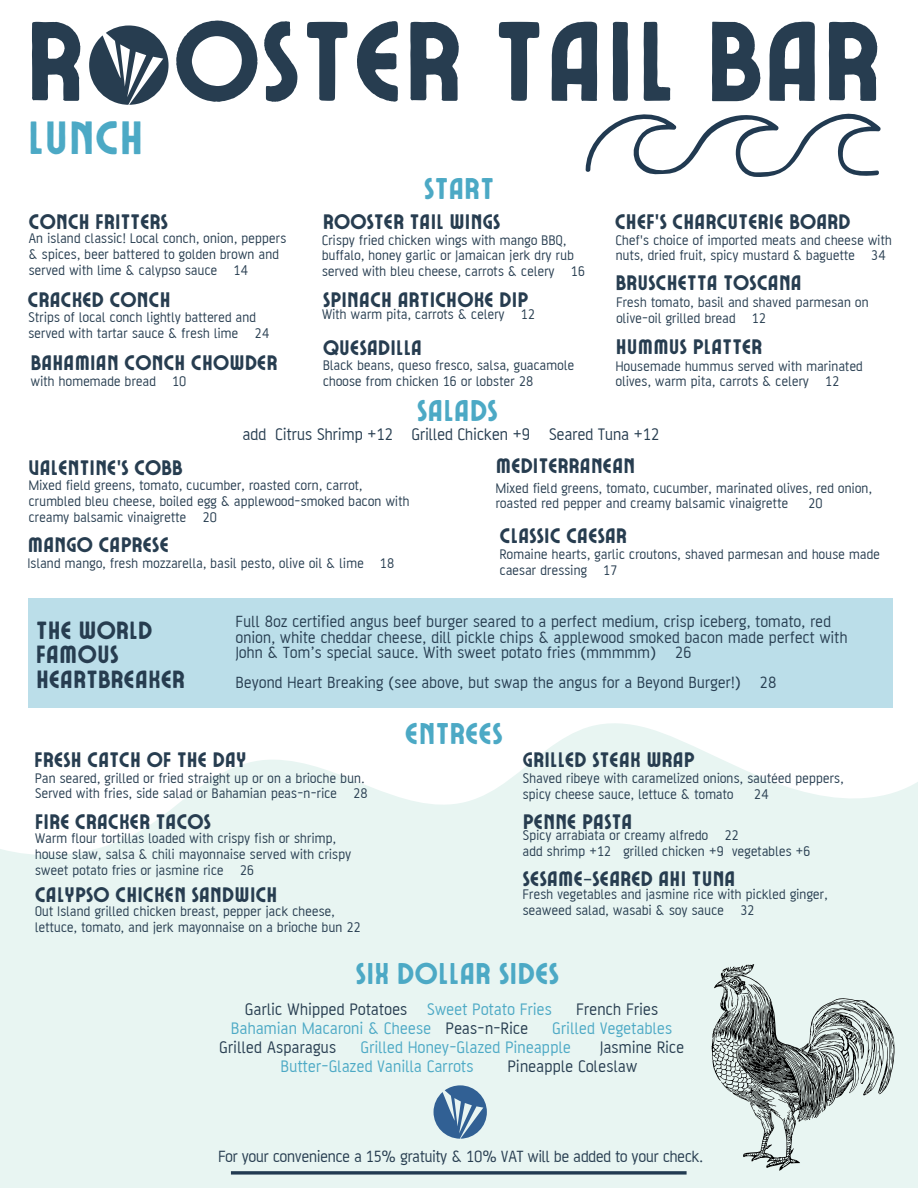
<style>
.page{position:relative;width:918px;height:1188px;background:#fff}
.page>*{position:absolute;margin:0;border:0;box-sizing:border-box;transform-origin:0 0}
.t1{font:112.8px "Ayr Lucidity Condensed";letter-spacing:.01em;color:#273d50}
.t2{font:46.5px "Ayr Lucidity Condensed";letter-spacing:.01em;color:#4ca9c5}
.t3{font:30px "Ayr Lucidity Condensed";letter-spacing:.01em;color:#4ca9c5}
.t4{font:24.9px/24.9px "Ayr Lucidity Condensed";letter-spacing:.01em;color:#273d50}
.t5{font:21px "Ayr Lucidity Condensed";letter-spacing:.01em;color:#273d50}
.t6{font:18px "AF Battersea";letter-spacing:.02em;color:#273d50}
.t7{font:18px "AF Battersea";letter-spacing:.02em;color:#4ca9c5}
.t8{font:17.55px/15.3px "AF Battersea";letter-spacing:.02em;color:#273d50}
.t9{font:17.55px "AF Battersea";color:#273d50}
.t10{font:15px/15.8px "AF Battersea";letter-spacing:.02em;color:#273d50}
.s1{color:#4ca9c5}
.s2{color:#273d50}
</style>
<div class="page">
<svg style="left:0;top:723px;width:918px;height:465px;background:#ebf6f3"></svg>
<svg style="left:231px;top:1171px;width:456px;height:4px;background:#3f5669"></svg>
<div style="left:28px;top:599px;width:865px;height:109px;background:#bbdee9"></div>
<svg style="left:89px;top:25px;width:80px;height:80px"></svg>
<svg style="left:434px;top:1085px;width:53px;height:54px;background:#7698b7"></svg>
<svg style="left:586px;top:113px;width:295px;height:64px"></svg>
<svg style="left:711px;top:964px;width:184px;height:207px;background:#b7c1bf"></svg>
<p class="t1" style="left:26px;top:-12px;width:856px">R OSTER TAIL BAR</p>
<p class="t2" style="left:28px;top:108px;width:117px">LUNCH</p>
<p class="t5" style="left:29px;top:208px;width:141px">CONCH FRITTERS</p>
<p class="t10" style="left:29px;top:231px;width:259px">An island classic! Local conch, onion, peppers &amp; spices, beer battered to golden brown and served with lime &amp; calypso sauce 14</p>
<p class="t5" style="left:28px;top:286px;width:144px">CRACKED CONCH</p>
<p class="t10" style="left:28px;top:310px;width:243px">Strips of local conch lightly battered and served with tartar sauce &amp; fresh lime 24</p>
<p class="t5" style="left:31px;top:349px;width:248px">BAHAMIAN CONCH CHOWDER</p>
<p class="t10" style="left:31px;top:374px;width:157px">with homemade bread 10</p>
<p class="t3" style="left:424px;top:169px;width:71px">START</p>
<p class="t5" style="left:323px;top:208px;width:179px">ROOSTER TAIL WINGS</p>
<p class="t10" style="left:322px;top:232px;width:264px">Crispy fried chicken wings with mango BBQ, buffalo, honey garlic or Jamaican jerk dry rub served with bleu cheese, carrots &amp; celery 16</p>
<p class="t5" style="left:323px;top:286px;width:207px">SPINACH ARTICHOKE DIP</p>
<p class="t10" style="left:322px;top:307px;width:214px">With warm pita, carrots &amp; celery 12</p>
<p class="t5" style="left:323px;top:334px;width:101px">QUESADILLA</p>
<p class="t10" style="left:323px;top:358px;width:253px">Black beans, queso fresco, salsa, guacamole choose from chicken 16 or lobster 28</p>
<p class="t3" style="left:417px;top:391px;width:82px">SALADS</p>
<p class="t5" style="left:615px;top:208px;width:237px">CHEF'S CHARCUTERIE BOARD</p>
<p class="t10" style="left:616px;top:232px;width:277px">Chef's choice of imported meats and cheese with nuts, dried fruit, spicy mustard &amp; baguette 34</p>
<p class="t5" style="left:616px;top:269px;width:188px">BRUSCHETTA TOSCANA</p>
<p class="t10" style="left:616px;top:295px;width:254px">Fresh tomato, basil and shaved parmesan on olive-oil grilled bread 12</p>
<p class="t5" style="left:616px;top:333px;width:148px">HUMMUS PLATTER</p>
<p class="t10" style="left:616px;top:358px;width:248px">Housemade hummus served with marinated olives, warm pita, carrots &amp; celery 12</p>
<p class="t6" style="left:243px;top:427px;width:418px">add Citrus Shrimp +12 Grilled Chicken +9 Seared Tuna +12</p>
<p class="t5" style="left:28px;top:454px;width:156px">VALENTINE'S COBB</p>
<p class="t10" style="left:29px;top:478px;width:382px">Mixed field greens, tomato, cucumber, roasted corn, carrot, crumbled bleu cheese, boiled egg &amp; applewood-smoked bacon with creamy balsamic vinaigrette 20</p>
<p class="t5" style="left:28px;top:531px;width:143px">MANGO CAPRESE</p>
<p class="t10" style="left:28px;top:556px;width:368px">Island mango, fresh mozzarella, basil pesto, olive oil &amp; lime 18</p>
<p class="t5" style="left:496px;top:452px;width:141px">MEDITERRANEAN</p>
<p class="t10" style="left:496px;top:480px;width:378px">Mixed field greens, tomato, cucumber, marinated olives, red onion, roasted red pepper and creamy balsamic vinaigrette</p>
<p class="t10" style="left:809px;top:496px;width:16px">20</p>
<p class="t5" style="left:500px;top:522px;width:129px">CLASSIC CAESAR</p>
<p class="t10" style="left:500px;top:547px;width:381px">Romaine hearts, garlic croutons, shaved parmesan and house made caesar dressing 17</p>
<p class="t4" style="left:36px;top:616px;width:118px">THE WORLD<br>FAMOUS</p>
<p class="t4" style="left:36px;top:666px;width:150px">HEARTBREAKER</p>
<p class="t8" style="left:236px;top:614px;width:613px">Full 8oz certified angus beef burger seared to a perfect medium, crisp iceberg, tomato, red onion, white cheddar cheese, dill pickle chips &amp; applewood smoked bacon made perfect with<br>John &amp; Tom’s special sauce. With sweet potato fries (mmmmm) 26</p>
<p class="t8" style="left:236px;top:676px;width:542px">Beyond Heart Breaking (see above, but swap the angus for a Beyond Burger!) 28</p>
<p class="t3" style="left:405px;top:714px;width:99px">ENTREES</p>
<p class="t5" style="left:35px;top:746px;width:213px">FRESH CATCH OF THE DAY</p>
<p class="t10" style="left:35px;top:770px;width:334px">Pan seared, grilled or fried straight up or on a brioche bun.<br>Served with fries, side salad or Bahamian peas-n-rice 28</p>
<p class="t5" style="left:35px;top:808px;width:178px">FIRE CRACKER TACOS</p>
<p class="t10" style="left:35px;top:831px;width:302px">Warm flour tortillas loaded with crispy fish or shrimp,</p>
<p class="t10" style="left:35px;top:847px;width:318px">house slaw, salsa &amp; chili mayonnaise served with crispy sweet potato fries or jasmine rice 26</p>
<p class="t5" style="left:35px;top:881px;width:244px">CALYPSO CHICKEN SANDWICH</p>
<p class="t10" style="left:35px;top:904px;width:327px">Out Island grilled chicken breast, pepper jack cheese, lettuce, tomato, and jerk mayonnaise on a brioche bun 22</p>
<p class="t5" style="left:523px;top:746px;width:174px">GRILLED STEAK WRAP</p>
<p class="t10" style="left:523px;top:771px;width:322px">Shaved ribeye with caramelized onions, sautéed peppers, spicy cheese sauce, lettuce &amp; tomato</p>
<p class="t10" style="left:754px;top:787px;width:16px">24</p>
<p class="t5" style="left:523px;top:808px;width:111px">PENNE PASTA</p>
<p class="t10" style="left:523px;top:828px;width:217px">Spicy arrabiata or creamy alfredo 22</p>
<p class="t10" style="left:523px;top:844px;width:289px">add shrimp +12 grilled chicken +9 vegetables +6</p>
<p class="t5" style="left:523px;top:865px;width:214px">SESAME-SEARED AHI TUNA</p>
<p class="t10" style="left:523px;top:887px;width:306px">Fresh vegetables and jasmine rice with pickled ginger, seaweed salad, wasabi &amp; soy sauce 32</p>
<p class="t3" style="left:356px;top:954px;width:205px">SIX DOLLAR SIDES</p>
<p class="t6" style="left:245px;top:1002px;width:308px">Garlic Whipped Potatoes <span class="s1">Sweet Potato Fries</span></p>
<p class="t6" style="left:576px;top:1002px;width:83px">French Fries</p>
<p class="t7" style="left:231px;top:1021px;width:298px">Bahamian Macaroni &amp; Cheese <span class="s2">Peas-n-Rice</span></p>
<p class="t7" style="left:553px;top:1021px;width:121px">Grilled Vegetables</p>
<p class="t6" style="left:220px;top:1040px;width:118px">Grilled Asparagus</p>
<p class="t7" style="left:361px;top:1040px;width:212px">Grilled Honey-Glazed Pineapple</p>
<p class="t6" style="left:600px;top:1040px;width:85px">Jasmine Rice</p>
<p class="t7" style="left:281px;top:1059px;width:194px">Butter-Glazed Vanilla Carrots</p>
<p class="t6" style="left:508px;top:1059px;width:131px">Pineapple Coleslaw</p>
<p class="t9" style="left:218px;top:1149px;width:486px">For your convenience a 15% gratuity &amp; 10% VAT will be added to your check.</p>
</div>
